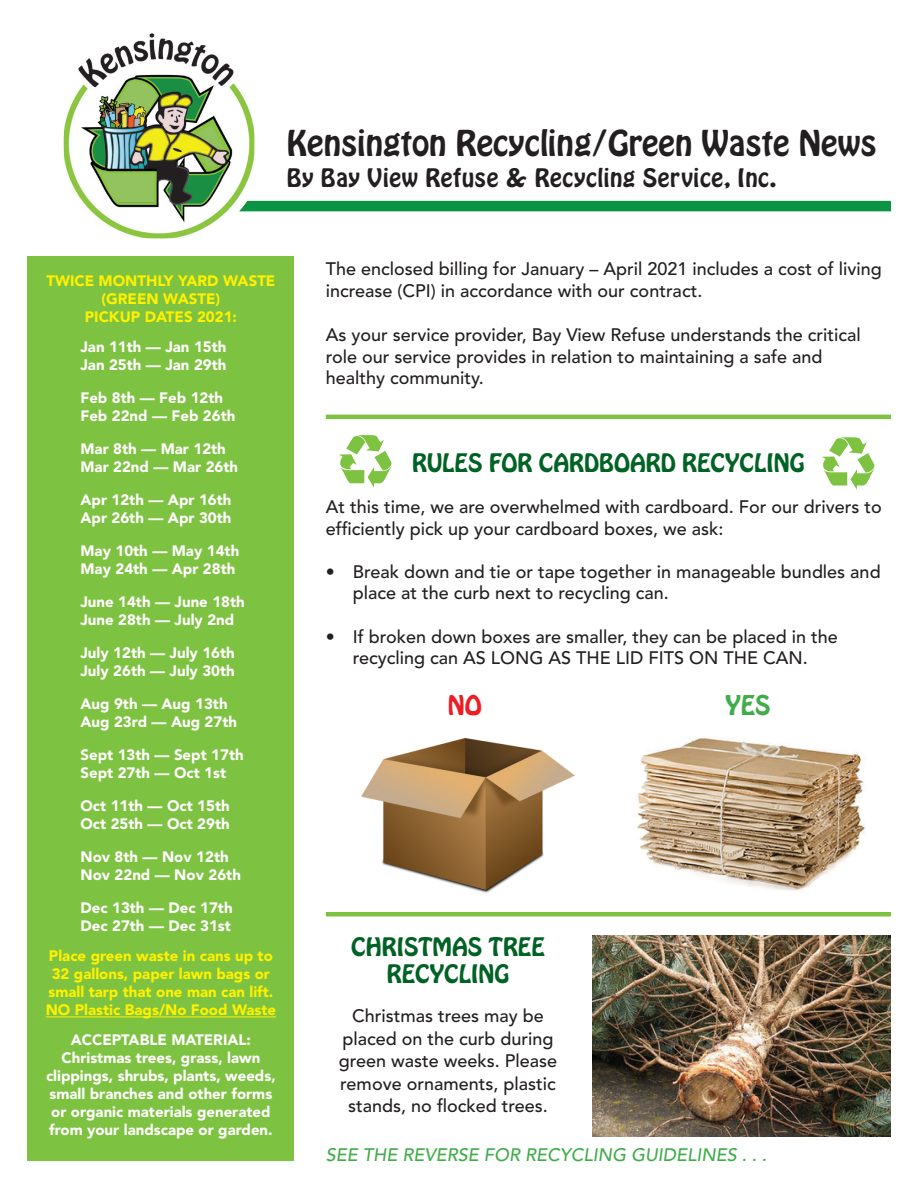
<style>
.page{position:relative;width:918px;height:1188px;background:#fff}
.page>*{position:absolute;margin:0;border:0;box-sizing:border-box;transform-origin:0 0}
.t1{font:31.5px "Hobo";color:#231f20}
.t2{font:24px "Hobo";color:#40ad49}
.t3{font:24px "Hobo";color:#ee1d23}
.t4{font:22.5px/27px "Hobo";color:#006224;text-align:center}
.t5{font:22.5px "Hobo";letter-spacing:.02em;color:#231f20}
.t6{font:500 18px/21.6px "Avenir";color:#231f20}
.t7{font:italic 500 18px "Avenir";color:#40ad49}
.t8{font:900 15px/18px "Avenir";color:#fff;text-align:center}
.t9{font:900 15px/18px "Avenir";color:#fff101;text-align:center}
</style>
<div class="page">
<div style="left:231px;top:201px;width:660px;height:10px;background:#0b9444"></div>
<img style="left:64px;top:33px;width:190px;height:205px">
<div style="left:27px;top:256px;width:266px;height:905px;background:#7ec241"></div>
<hr style="left:46px;top:1017px;width:230px;height:1px;background:#fff101">
<img style="left:362px;top:738px;width:212px;height:155px">
<img style="left:637px;top:737px;width:228px;height:153px">
<hr style="left:326px;top:415px;width:565px;height:4px;background:#7ec241">
<svg style="left:822px;top:437px;width:53px;height:53px"></svg>
<svg style="left:339px;top:435px;width:53px;height:53px"></svg>
<hr style="left:326px;top:912px;width:565px;height:4px;background:#7ec241">
<img style="left:592px;top:935px;width:299px;height:201px">
<h1 class="t1" style="left:287px;top:121px;width:592px">Kensington Recycling/Green Waste News</h1>
<p class="t5" style="left:287px;top:162px;width:491px">By Bay View Refuse &amp; Recycling Service, Inc.</p>
<p class="t9" style="left:46px;top:272px;width:231px">TWICE MONTHLY YARD WASTE (GREEN WASTE)</p>
<p class="t9" style="left:85px;top:308px;width:154px">PICKUP DATES 2021:</p>
<p class="t8" style="left:80px;top:338px;width:148px">Jan 11th — Jan 15th</p>
<p class="t8" style="left:80px;top:356px;width:148px">Jan 25th — Jan 29th</p>
<p class="t8" style="left:80px;top:389px;width:144px">Feb 8th — Feb 12th</p>
<p class="t8" style="left:80px;top:407px;width:156px">Feb 22nd — Feb 26th</p>
<p class="t8" style="left:80px;top:440px;width:147px">Mar 8th — Mar 12th</p>
<p class="t8" style="left:80px;top:458px;width:159px">Mar 22nd — Mar 26th</p>
<p class="t8" style="left:80px;top:491px;width:153px">Apr 12th — Apr 16th</p>
<p class="t8" style="left:80px;top:509px;width:153px">Apr 26th — Apr 30th</p>
<p class="t8" style="left:80px;top:542px;width:160px">May 10th — May 14th</p>
<p class="t8" style="left:80px;top:560px;width:156px">May 24th — Apr 28th</p>
<p class="t8" style="left:80px;top:593px;width:166px">June 14th — June 18th</p>
<p class="t8" style="left:80px;top:611px;width:155px">June 28th — July 2nd</p>
<p class="t8" style="left:80px;top:644px;width:156px">July 12th — July 16th</p>
<p class="t8" style="left:80px;top:662px;width:156px">July 26th — July 30th</p>
<p class="t8" style="left:80px;top:695px;width:149px">Aug 9th — Aug 13th</p>
<p class="t8" style="left:80px;top:713px;width:158px">Aug 23rd — Aug 27th</p>
<p class="t8" style="left:80px;top:746px;width:165px">Sept 13th — Sept 17th</p>
<p class="t8" style="left:80px;top:764px;width:147px">Sept 27th — Oct 1st</p>
<p class="t8" style="left:80px;top:797px;width:151px">Oct 11th — Oct 15th</p>
<p class="t8" style="left:80px;top:815px;width:151px">Oct 25th — Oct 29th</p>
<p class="t8" style="left:80px;top:848px;width:150px">Nov 8th — Nov 12th</p>
<p class="t8" style="left:80px;top:866px;width:162px">Nov 22nd — Nov 26th</p>
<p class="t8" style="left:80px;top:899px;width:154px">Dec 13th — Dec 17th</p>
<p class="t8" style="left:80px;top:917px;width:152px">Dec 27th — Dec 31st</p>
<p class="t9" style="left:48px;top:947px;width:226px;text-align:left">Place green waste in cans up to<br>32 gallons, paper lawn bags or small tarp that one man can lift.</p>
<p class="t9" style="left:46px;top:1001px;width:232px">NO Plastic Bags/No Food Waste</p>
<p class="t8" style="left:46px;top:1031px;width:231px">ACCEPTABLE MATERIAL:<br>Christmas trees, grass, lawn clippings, shrubs, plants, weeds, small branches and other forms or organic materials generated from your landscape or garden.</p>
<p class="t6" style="left:326px;top:259px;width:558px">The enclosed billing for January – April 2021 includes a cost of living increase (CPI) in accordance with our contract.</p>
<p class="t6" style="left:326px;top:325px;width:537px">As your service provider, Bay View Refuse understands the critical role our service provides in relation to maintaining a safe and healthy community.</p>
<p class="t4" style="left:412px;top:449px;width:394px">RULES FOR CARDBOARD RECYCLING</p>
<p class="t6" style="left:326px;top:496px;width:558px">At this time, we are overwhelmed with cardboard. For our drivers to efficiently pick up your cardboard boxes, we ask:</p>
<p class="t6" style="left:353px;top:561px;width:529px;text-indent:-27px">• Break down and tie or tape together in manageable bundles and place at the curb next to recycling can.</p>
<p class="t6" style="left:326px;top:626px;width:513px;text-align:center">• If broken down boxes are smaller, they can be placed in the recycling can AS LONG AS THE LID FITS ON THE CAN.</p>
<p class="t3" style="left:448px;top:688px;width:36px">NO</p>
<p class="t2" style="left:725px;top:688px;width:47px">YES</p>
<p class="t4" style="left:351px;top:933px;width:195px">CHRISTMAS TREE<br>RECYCLING</p>
<p class="t6" style="left:339px;top:1005px;width:220px;line-height:22.5px;text-align:center">Christmas trees may be placed on the curb during green waste weeks. Please remove ornaments, plastic stands, no flocked trees.</p>
<p class="t7" style="left:326px;top:1144px;width:443px">SEE THE REVERSE FOR RECYCLING GUIDELINES . . .</p>
</div>
